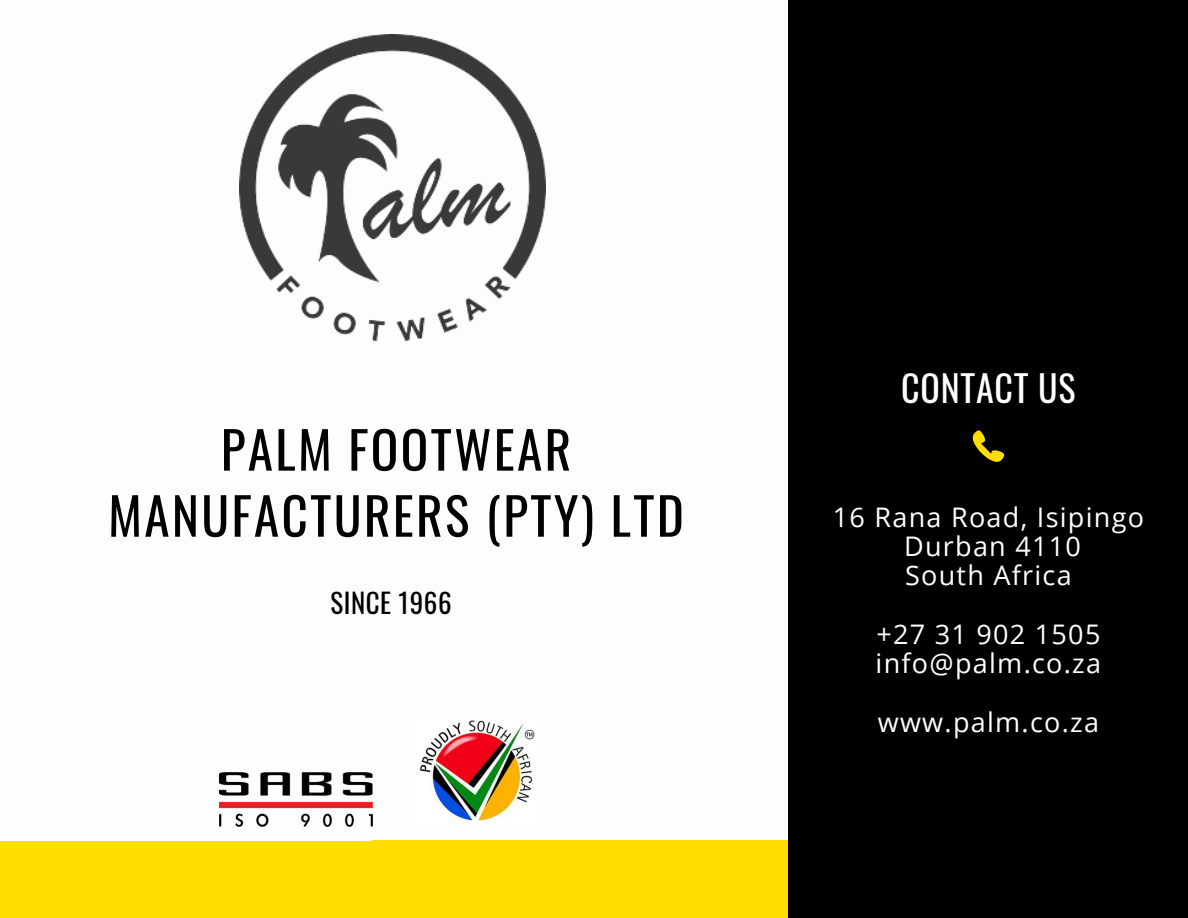
<style>
.page{position:relative;width:1188px;height:918px;background:#fff}
.page>*{position:absolute;margin:0;border:0;box-sizing:border-box;transform-origin:0 0}
.t1{font:51.3px/66px "Oswald";letter-spacing:.045em;color:#000;text-align:center}
.t2{font:36px "Oswald";letter-spacing:.02em;color:#fff}
.t3{font:27px/29.2px "Open Sans";letter-spacing:.05em;color:#fff;text-align:center}
.t4{font:27px "Oswald";letter-spacing:.02em;color:#000}
</style>
<div class="page">
<div style="left:373px;top:841px;width:446px;height:77px;background:#ffde00"></div>
<div style="left:0;top:841px;width:393px;height:77px;background:#ffde00"></div>
<img style="left:240px;top:34px;width:306px;height:306px">
<img style="left:220px;top:773px;width:153px;height:54px">
<img style="left:419px;top:720px;width:116px;height:101px">
<div style="left:789px;top:0;width:399px;height:918px;background:#000"></div>
<svg style="left:973px;top:430px;width:31px;height:32px"></svg>
<h1 class="t1" style="left:108px;top:414px;width:577px">PALM FOOTWEAR<br>MANUFACTURERS (PTY) LTD</h1>
<p class="t4" style="left:331px;top:582px;width:123px">SINCE 1966</p>
<h2 class="t2" style="left:901px;top:360px;width:176px">CONTACT US</h2>
<p class="t3" style="left:833px;top:502px;width:313px">16 Rana Road, Isipingo<br>Durban 4110<br>South Africa</p>
<p class="t3" style="left:876px;top:619px;width:227px;text-align:left">+27 31 902 1505 info@palm.co.za</p>
<p class="t3" style="left:878px;top:706px;width:223px">www.palm.co.za</p>
</div>
